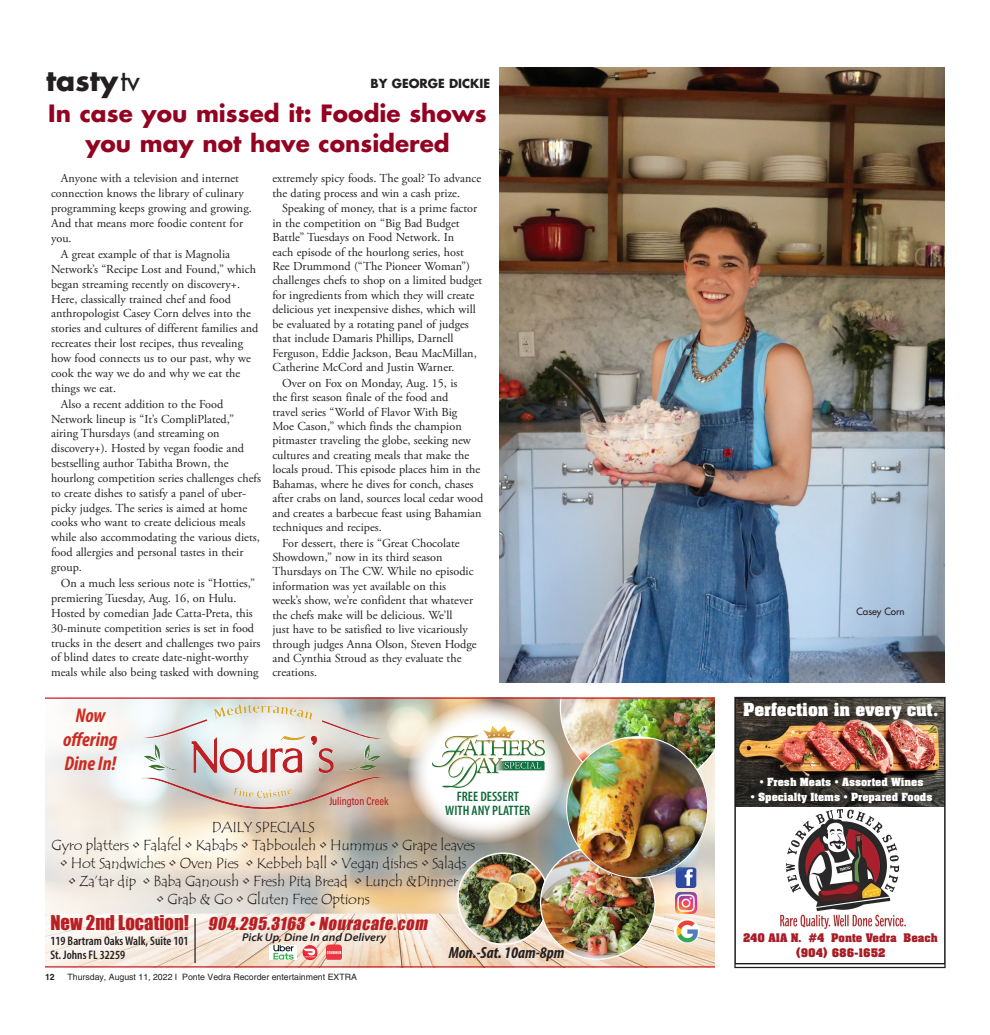
<style>
.page{position:relative;width:990px;height:1035px;background:#fff}
.page>*{position:absolute;margin:0;border:0;box-sizing:border-box;transform-origin:0 0}
.t1{font:700 28.12px "Futura Std";color:#231f20}
.t2{font:700 23.12px/30.5px "Futura Std";color:#930220;text-align:center}
.t3{font:italic 700 condensed 20px/24px "Myriad Pro";color:#cd2b20;text-align:center}
.t4{font:700 19.75px "Neue Aachen Pro";color:#fff}
.t5{font:18.75px "Impact";color:#b81f23}
.t6{font:italic 16.25px "Impact";color:#b81f23}
.t7{font:italic 16.25px "Myriad Variable Concept";color:#231f20}
.t8{font:15px/18px "Tempus Sans ITC";letter-spacing:-.02em;color:#231f20;text-align:center}
.t9{font:13.75px/13.8px "Myriad Variable Concept";color:#0d6836;text-align:center}
.t10{font:700 13px/14.9px "Neue Aachen Pro";color:#a71d26;text-align:center}
.t11{font:12.5px/13.8px "Myriad Variable Concept";color:#231f20}
.t12{font:700 12.38px "Neue Aachen Pro";color:#fff}
.t13{font:12.25px/14.4px "Adobe Garamond Pro";color:#231f20}
.t14{font:700 12.25px "Futura Std";color:#231f20}
.t15{font:italic 11.25px "Myriad Variable Concept";color:#231f20}
.t16{font:500 11.25px "Acumin Pro Cond";color:#b51f23}
.t17{font:500 9.75px "Futura Std";color:#231f20}
.t18{font:8.75px "Helvetica";color:#231f20}
.t19{font:700 8.75px "Helvetica";color:#231f20}
.s1{font-weight:500}
</style>
<div class="page">
<img style="left:500px;top:68px;width:445px;height:614px">
<img style="left:45px;top:698px;width:670px;height:270px">
<img style="left:737px;top:700px;width:206px;height:106px">
<div style="left:741px;top:700px;width:204px;height:30px;background:#231f20;opacity:.75"></div>
<img style="left:781px;top:809px;width:125px;height:120px">
<div style="left:735px;top:698px;width:210px;height:266px;border:1px solid #020000"></div>
<div style="left:734px;top:697px;width:212px;height:271px;border:1px solid #231f20"></div>
<p class="t1" style="left:46px;top:62px;width:95px">tasty<span class="s1">tv</span></p>
<p class="t14" style="left:371px;top:75px;width:121px">BY GEORGE DICKIE</p>
<p class="t2" style="left:48px;top:98px;width:440px">In case you missed it: Foodie shows you may not have considered</p>
<p class="t13" style="left:51px;top:172px;width:202px;line-height:14.9px;text-indent:10px">Anyone with a television and internet connection knows the library of culinary programming keeps growing and growing.<br>And that means more foodie content for you.</p>
<p class="t13" style="left:51px;top:247px;width:209px;line-height:14.9px;text-indent:10px">A great example of that is Magnolia Network’s “Recipe Lost and Found,” which began streaming recently on discovery+.<br>Here, classically trained chef and food anthropologist Casey Corn delves into the stories and cultures of different families and recreates their lost recipes, thus revealing how food connects us to our past, why we cook the way we do and why we eat the things we eat.</p>
<p class="t13" style="left:51px;top:397px;width:211px;line-height:14.9px;text-indent:10px">Also a recent addition to the Food Network lineup is “It’s CompliPlated,” airing Thursdays (and streaming on discovery+). Hosted by vegan foodie and bestselling author Tabitha Brown, the hourlong competition series challenges chefs to create dishes to satisfy a panel of uber&shy;picky judges. The series is aimed at home cooks who want to create delicious meals while also accommodating the various diets, food allergies and personal tastes in their group.</p>
<p class="t13" style="left:51px;top:576px;width:211px;line-height:14.9px;text-indent:10px">On a much less serious note is “Hotties,” premiering Tuesday, Aug. 16, on Hulu.<br>Hosted by comedian Jade Catta-Preta, this 30-minute competition series is set in food trucks in the desert and challenges two pairs of blind dates to create date-night-worthy meals while also being tasked with downing</p>
<p class="t13" style="left:272px;top:172px;width:210px">extremely spicy foods. The goal? To advance the dating process and win a cash prize.</p>
<p class="t13" style="left:272px;top:202px;width:211px;text-indent:10px">Speaking of money, that is a prime factor in the competition on “Big Bad Budget Battle” Tuesdays on Food Network. In<br>each episode of the hourlong series, host Ree Drummond (“The Pioneer Woman”) challenges chefs to shop on a limited budget for ingredients from which they will create delicious yet inexpensive dishes, which will be evaluated by a rotating panel of judges that include Damaris Phillips, Darnell Ferguson, Eddie Jackson, Beau MacMillan, Catherine McCord and Justin Warner.</p>
<p class="t13" style="left:272px;top:376px;width:212px;text-indent:10px">Over on Fox on Monday, Aug. 15, is<br>the first season finale of the food and<br>travel series “World of Flavor With Big<br>Moe Cason,” which finds the champion pitmaster traveling the globe, seeking new cultures and creating meals that make the locals proud. This episode places him in the Bahamas, where he dives for conch, chases after crabs on land, sources local cedar wood and creates a barbecue feast using Bahamian techniques and recipes.</p>
<p class="t13" style="left:272px;top:536px;width:206px;text-indent:10px">For dessert, there is “Great Chocolate Showdown,” now in its third season Thursdays on The CW. While no episodic information was yet available on this week’s show, we’re confident that whatever the chefs make will be delicious. We’ll<br>just have to be satisfied to live vicariously through judges Anna Olson, Steven Hodge and Cynthia Stroud as they evaluate the creations.</p>
<p class="t3" style="left:63px;top:702px;width:56px">Now offering<br>Dine In!</p>
<p class="t9" style="left:445px;top:790px;width:87px">FREE DESSERT<br>WITH ANY PLATTER</p>
<p class="t16" style="left:329px;top:794px;width:61px">Julington Creek</p>
<p class="t8" style="left:52px;top:818px;width:425px">DAILY SPECIALS<br>Gyro platters • Falafel • Kababs • Tabbouleh • Hummus • Grape leaves</p>
<p class="t8" style="left:60px;top:854px;width:408px">• Hot Sandwiches • Oven Pies • Kebbeh ball • Vegan dishes • Salads</p>
<p class="t8" style="left:69px;top:872px;width:391px">• Za’tar dip • Baba Ganoush • Fresh Pita Bread • Lunch &amp;Dinner</p>
<p class="t8" style="left:157px;top:890px;width:215px">• Grab &amp; Go • Gluten Free Options</p>
<p class="t5" style="left:50px;top:908px;width:140px">New 2nd Location!</p>
<p class="t11" style="left:50px;top:934px;width:140px">119 Bartram Oaks Walk, Suite 101<br>St. Johns FL 32259</p>
<p class="t6" style="left:208px;top:911px;width:225px">904.295.3163 •Nouracafe.com</p>
<p class="t15" style="left:242px;top:931px;width:146px">Pick Up, Dine In and Delivery</p>
<p class="t19" style="left:45px;top:972px;width:11px">12</p>
<p class="t18" style="left:67px;top:972px;width:291px">Thursday, August 11, 2022 I Ponte Vedra Recorder entertainment EXTRA</p>
<p class="t7" style="left:449px;top:943px;width:117px">Mon.-Sat. 10am-8pm</p>
<p class="t17" style="left:857px;top:605px;width:50px">Casey Corn</p>
<p class="t4" style="left:743px;top:698px;width:197px">Perfection in every cut.</p>
<p class="t12" style="left:759px;top:775px;width:166px">• Fresh Meats • Assorted Wines</p>
<p class="t12" style="left:750px;top:790px;width:183px">• Specialty Items • Prepared Foods</p>
<p class="t10" style="left:743px;top:931px;width:196px">240 A1A N. #4 Ponte Vedra Beach (904) 686-1652</p>
</div>
